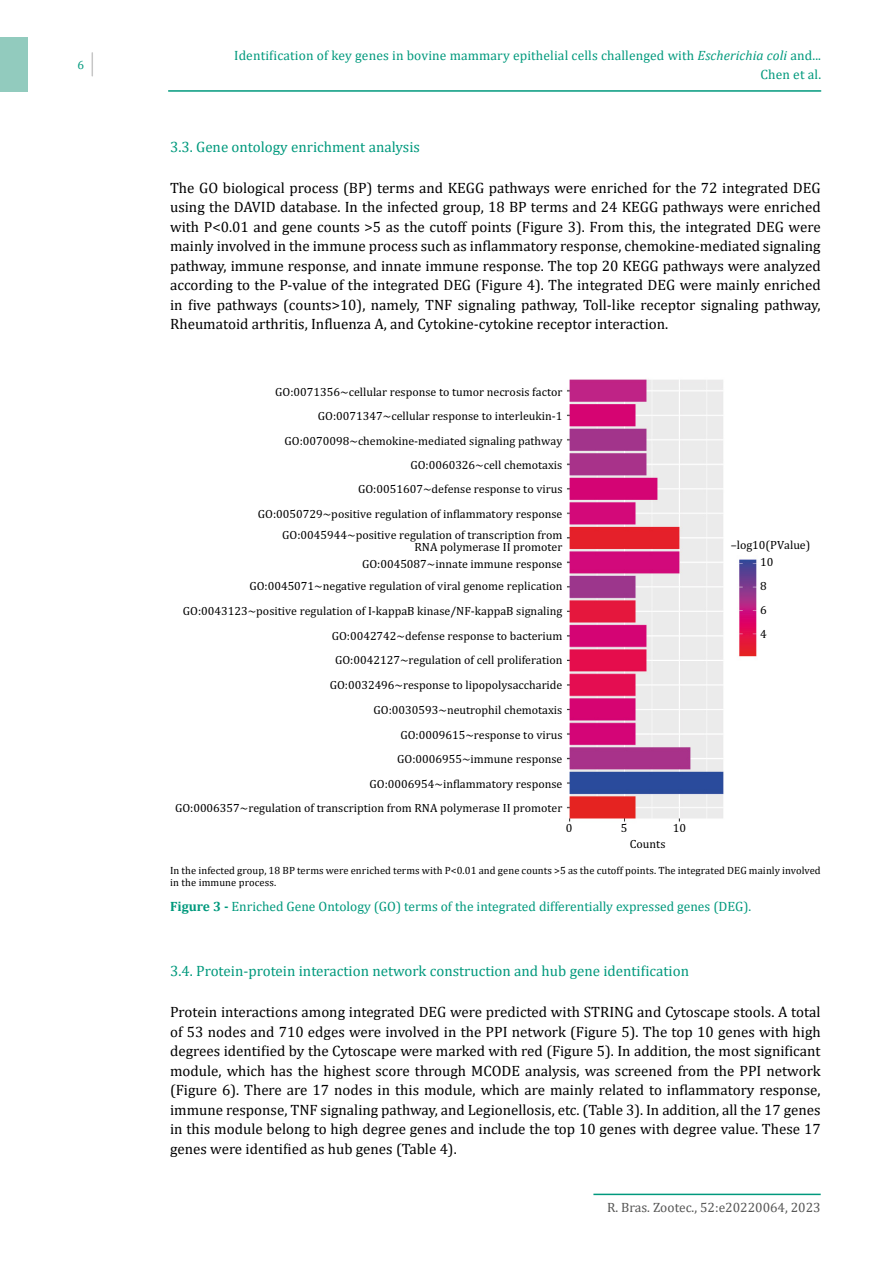
<style>
.page{position:relative;width:893px;height:1263px;background:#fff}
.page>*{position:absolute;margin:0;border:0;box-sizing:border-box;transform-origin:0 0}
.t1{font:15px/19.5px "Cambria";color:#000;text-align:justify}
.t2{font:15px "Cambria";color:#00997d}
.t3{font:13.5px/19.2px "Cambria";color:#00997d;text-align:right}
.t4{font:13.5px "Cambria";color:#575756}
.t5{font:12px/24.8px "Cambria";color:#000;text-align:right}
.t6{font:12px "Cambria";color:#00997d}
.t7{font:10.5px/12px "Cambria";letter-spacing:.01em;color:#000}
.s1{font-style:italic}
.s2{font-weight:700}
</style>
<div class="page">
<hr style="left:593px;top:1193px;width:228px;height:2px;background:#00997d">
<div style="left:0;top:37px;width:27px;height:55px;background:#92cbbe"></div>
<svg style="left:92px;top:53px;width:1px;height:23px"></svg>
<hr style="left:169px;top:90px;width:652px;height:2px;background:#00997d">
<img style="left:567px;top:379px;width:190px;height:443px">
<p class="t6" style="left:77px;top:58px;width:8px">6</p>
<p class="t3" style="left:234px;top:45px;width:588px">Identification of key genes in bovine mammary epithelial cells challenged with <span class="s1">Escherichia coli</span> and...<br>Chen et al.</p>
<p class="t2" style="left:170px;top:138px;width:251px">3.3. Gene ontology enrichment analysis</p>
<p class="t1" style="left:170px;top:178px;width:652px">The GO biological process (BP) terms and KEGG pathways were enriched for the 72 integrated DEG using the DAVID database. In the infected group, 18 BP terms and 24 KEGG pathways were enriched with P&lt;0.01 and gene counts &gt;5 as the cutoff points (Figure 3). From this, the integrated DEG were mainly involved in the immune process such as inflammatory response, chemokine-mediated signaling pathway, immune response, and innate immune response. The top 20 KEGG pathways were analyzed according to the P-value of the integrated DEG (Figure 4). The integrated DEG were mainly enriched in five pathways (counts&gt;10), namely, TNF signaling pathway, Toll-like receptor signaling pathway, Rheumatoid arthritis, Influenza A, and Cytokine-cytokine receptor interaction.</p>
<p class="t5" style="left:258px;top:380px;width:306px">GO:0071356~cellular response to tumor necrosis factor GO:0071347~cellular response to interleukin-1<br>GO:0070098~chemokine-mediated signaling pathway GO:0060326~cell chemotaxis<br>GO:0051607~defense response to virus GO:0050729~positive regulation of in-lammatory response</p>
<p class="t5" style="left:282px;top:530px;width:282px;line-height:12px">GO:0045944~positive regulation of transcription from<br>RNA polymerase II promoter</p>
<p class="t5" style="left:249px;top:554px;width:315px;line-height:21.5px">GO:0045087~innate immune response<br>GO:0045071~negative regulation of viral genome replication</p>
<p class="t5" style="left:175px;top:599px;width:389px">GO:0043123~positive regulation of I-kappaB kinase/NF-kappaB signaling GO:0042742~defense response to bacterium<br>GO:0042127~regulation of cell proliferation<br>GO:0032496~response to lipopolysaccharide<br>GO:0030593~neutrophil chemotaxis<br>GO:0009615~response to virus<br>GO:0006955~immune response<br>GO:0006954~in-lammatory response<br>GO:0006357~regulation of transcription from RNA polymerase II promoter</p>
<p class="t5" style="left:566px;top:817px;width:8px">0</p>
<p class="t5" style="left:621px;top:817px;width:8px">5</p>
<p class="t5" style="left:673px;top:817px;width:15px">10</p>
<p class="t5" style="left:630px;top:832px;width:37px">Counts</p>
<p class="t5" style="left:731px;top:534px;width:81px">–log10(PValue)</p>
<p class="t5" style="left:760px;top:551px;width:15px;line-height:24.2px;text-align:left">10<br>8<br>6<br>4</p>
<p class="t7" style="left:170px;top:865px;width:652px">In the infected group, 18 BP terms were enriched terms with P&lt;0.01 and gene counts &gt;5 as the cutoff points. The integrated DEG mainly involved in the immune process.</p>
<p class="t3" style="left:170px;top:897px;width:583px"><span class="s2">Figure 3 -</span> Enriched Gene Ontology (GO) terms of the integrated differentially expressed genes (DEG).</p>
<p class="t2" style="left:170px;top:962px;width:520px">3.4. Protein-protein interaction network construction and hub gene identification</p>
<p class="t1" style="left:170px;top:1002px;width:652px">Protein interactions among integrated DEG were predicted with STRING and Cytoscape stools. A total of 53 nodes and 710 edges were involved in the PPI network (Figure 5). The top 10 genes with high degrees identified by the Cytoscape were marked with red (Figure 5). In addition, the most significant module, which has the highest score through MCODE analysis, was screened from the PPI network (Figure 6). There are 17 nodes in this module, which are mainly related to inflammatory response, immune response, TNF signaling pathway, and Legionellosis, etc. (Table 3). In addition, all the 17 genes in this module belong to high degree genes and include the top 10 genes with degree value. These 17 genes were identified as hub genes (Table 4).</p>
<p class="t4" style="left:607px;top:1199px;width:215px">R. Bras. Zootec., 52:e20220064, 2023</p>
</div>
